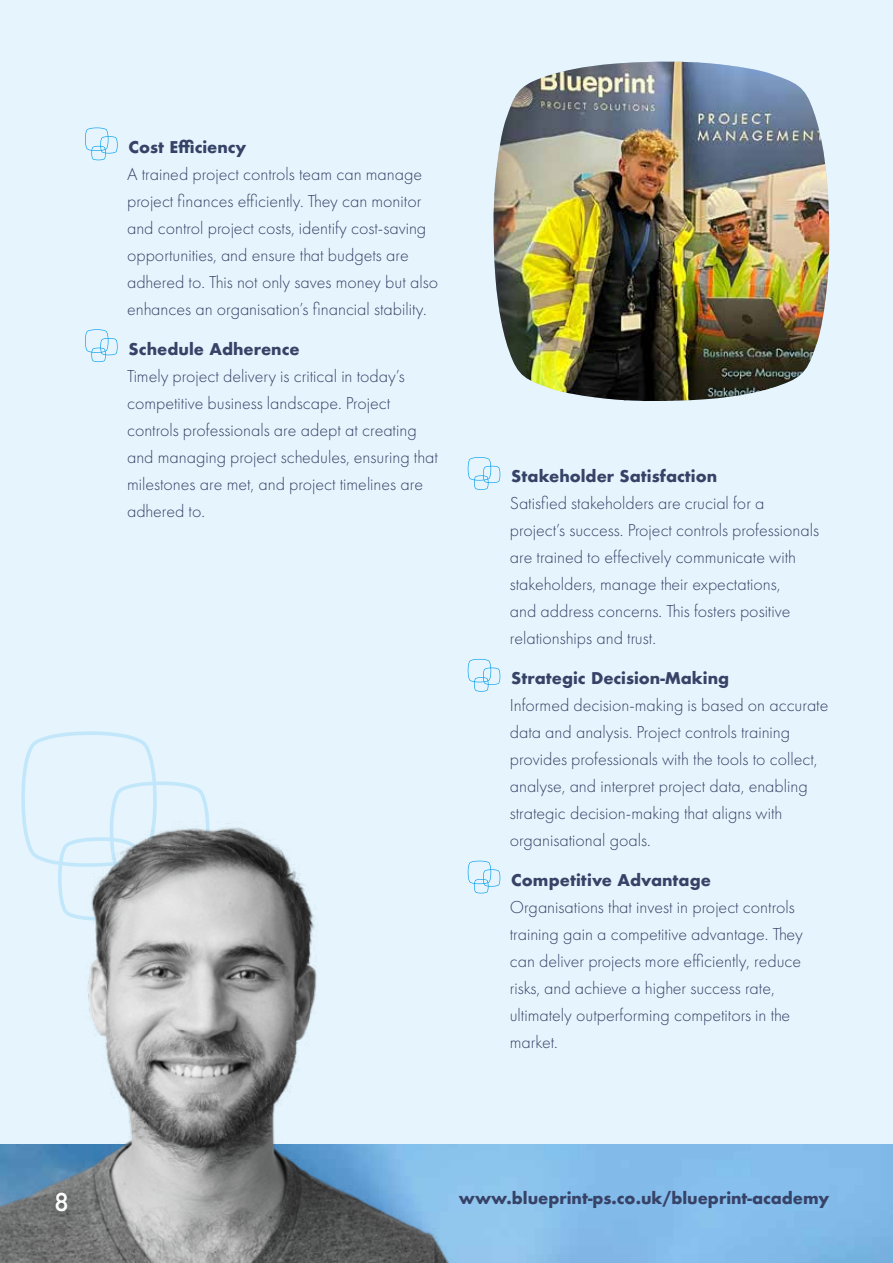
<style>
.page{position:relative;width:893px;height:1263px;background:#fff}
.page>*{position:absolute;margin:0;border:0;box-sizing:border-box;transform-origin:0 0}
.t1{font:500 24px "Futura";color:#fff}
.t2{font:300 18px/27px "Futura PT";color:#374267}
.t3{font:700 15.75px "Futura";color:#374267}
</style>
<div class="page">
<div style="left:0;top:0;width:893px;height:1144px;background:#e6f5fd"></div>
<svg style="left:21px;top:731px;width:188px;height:91px"></svg>
<svg style="left:468px;top:457px;width:32px;height:33px"></svg>
<svg style="left:468px;top:659px;width:32px;height:33px"></svg>
<svg style="left:85px;top:128px;width:33px;height:32px"></svg>
<svg style="left:85px;top:329px;width:33px;height:33px"></svg>
<img style="left:0;top:822px;width:527px;height:441px">
<img style="left:493px;top:62px;width:336px;height:339px">
<p class="t3" style="left:129px;top:136px;width:119px">Cost Efficiency</p>
<p class="t2" style="left:127px;top:160px;width:312px">A trained project controls team can manage project finances efficiently. They can monitor and control project costs, identify cost-saving opportunities, and ensure that budgets are adhered to. This not only saves money but also enhances an organisation’s financial stability.</p>
<p class="t3" style="left:129px;top:337px;width:173px">Schedule Adherence</p>
<p class="t2" style="left:127px;top:362px;width:312px">Timely project delivery is critical in today’s competitive business landscape. Project controls professionals are adept at creating and managing project schedules, ensuring that milestones are met, and project timelines are adhered to.</p>
<p class="t3" style="left:511px;top:465px;width:207px">Stakeholder Satisfaction</p>
<p class="t2" style="left:510px;top:490px;width:311px">Satisfied stakeholders are crucial for a project’s success. Project controls professionals are trained to effectively communicate with stakeholders, manage their expectations,<br>and address concerns. This fosters positive relationships and trust.</p>
<p class="t3" style="left:511px;top:667px;width:219px">Strategic Decision-Making</p>
<p class="t2" style="left:510px;top:692px;width:320px">Informed decision-making is based on accurate data and analysis. Project controls training provides professionals with the tools to collect, analyse, and interpret project data, enabling strategic decision-making that aligns with organisational goals.</p>
<p class="t3" style="left:511px;top:869px;width:201px">Competitive Advantage</p>
<p class="t2" style="left:510px;top:894px;width:295px">Organisations that invest in project controls training gain a competitive advantage. They can deliver projects more efficiently, reduce risks, and achieve a higher success rate, ultimately outperforming competitors in the market.</p>
<h1 class="t1" style="left:54px;top:1185px;width:16px">8</h1>
<p class="t3" style="left:459px;top:1187px;width:372px">www.blueprint-ps.co.uk/blueprint-academy</p>
</div>
